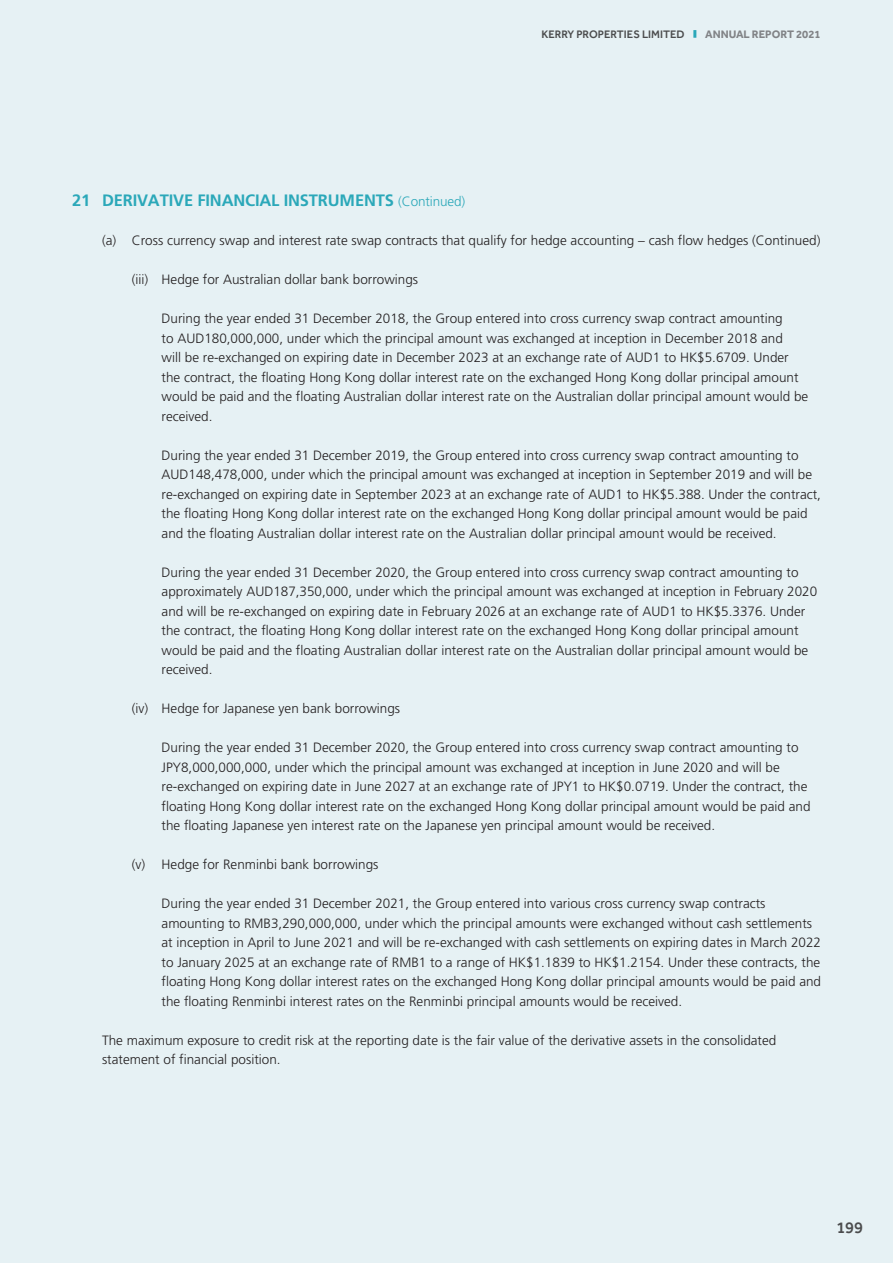
<style>
.page{position:relative;width:893px;height:1263px;background:#e6f1f4}
.page>*{position:absolute;margin:0;border:0;box-sizing:border-box;transform-origin:0 0}
.t1{font:700 16.5px "Frutiger LT Std";letter-spacing:-.01em;color:#2ba8b9}
.t2{font:500 16.5px "Effra";color:#4b4c4d}
.t3{font:300 13.5px/19.5px "Frutiger LT Std";color:#231f20}
.t4{font:500 11.25px "Effra";color:#4b4c4d}
.t5{font:700 11.25px "Effra";color:#818386}
.s1{font-weight:300;font-size:13.5px}
</style>
<div class="page">
<svg style="left:693px;top:30px;width:3px;height:8px"></svg>
<p class="t4" style="left:541px;top:27px;width:145px">KERRY PROPERTIES LIMITED</p>
<p class="t5" style="left:705px;top:27px;width:117px">ANNUAL REPORT 2021</p>
<p class="t1" style="left:72px;top:191px;width:394px">21 DERIVATIVE FINANCIAL INSTRUMENTS <span class="s1">(Continued)</span></p>
<p class="t3" style="left:102px;top:231px;width:720px">(a) Cross currency swap and interest rate swap contracts that qualify for hedge accounting – cash flow hedges (Continued)</p>
<p class="t3" style="left:132px;top:270px;width:288px">(iii) Hedge for Australian dollar bank borrowings</p>
<p class="t3" style="left:162px;top:309px;width:648px">During the year ended 31 December 2018, the Group entered into cross currency swap contract amounting<br>to AUD180,000,000, under which the principal amount was exchanged at inception in December 2018 and<br>will be re-exchanged on expiring date in December 2023 at an exchange rate of AUD1 to HK$5.6709. Under the contract, the floating Hong Kong dollar interest rate on the exchanged Hong Kong dollar principal amount would be paid and the floating Australian dollar interest rate on the Australian dollar principal amount would be received.</p>
<p class="t3" style="left:162px;top:445px;width:661px">During the year ended 31 December 2019, the Group entered into cross currency swap contract amounting to AUD148,478,000, under which the principal amount was exchanged at inception in September 2019 and will be re-exchanged on expiring date in September 2023 at an exchange rate of AUD1 to HK$5.388. Under the contract, the floating Hong Kong dollar interest rate on the exchanged Hong Kong dollar principal amount would be paid and the floating Australian dollar interest rate on the Australian dollar principal amount would be received.</p>
<p class="t3" style="left:162px;top:562px;width:657px">During the year ended 31 December 2020, the Group entered into cross currency swap contract amounting to approximately AUD187,350,000, under which the principal amount was exchanged at inception in February 2020 and will be re-exchanged on expiring date in February 2026 at an exchange rate of AUD1 to HK$5.3376. Under the contract, the floating Hong Kong dollar interest rate on the exchanged Hong Kong dollar principal amount would be paid and the floating Australian dollar interest rate on the Australian dollar principal amount would be received.</p>
<p class="t3" style="left:132px;top:699px;width:270px">(iv) Hedge for Japanese yen bank borrowings</p>
<p class="t3" style="left:162px;top:738px;width:650px">During the year ended 31 December 2020, the Group entered into cross currency swap contract amounting to JPY8,000,000,000, under which the principal amount was exchanged at inception in June 2020 and will be re-exchanged on expiring date in June 2027 at an exchange rate of JPY1 to HK$0.0719. Under the contract, the floating Hong Kong dollar interest rate on the exchanged Hong Kong dollar principal amount would be paid and the floating Japanese yen interest rate on the Japanese yen principal amount would be received.</p>
<p class="t3" style="left:132px;top:855px;width:248px">(v) Hedge for Renminbi bank borrowings</p>
<p class="t3" style="left:162px;top:894px;width:661px">During the year ended 31 December 2021, the Group entered into various cross currency swap contracts amounting to RMB3,290,000,000, under which the principal amounts were exchanged without cash settlements at inception in April to June 2021 and will be re-exchanged with cash settlements on expiring dates in March 2022 to January 2025 at an exchange rate of RMB1 to a range of HK$1.1839 to HK$1.2154. Under these contracts, the floating Hong Kong dollar interest rates on the exchanged Hong Kong dollar principal amounts would be paid and the floating Renminbi interest rates on the Renminbi principal amounts would be received.</p>
<p class="t3" style="left:102px;top:1030px;width:676px">The maximum exposure to credit risk at the reporting date is the fair value of the derivative assets in the consolidated statement of financial position.</p>
<p class="t2" style="left:836px;top:1218px;width:28px">199</p>
</div>
